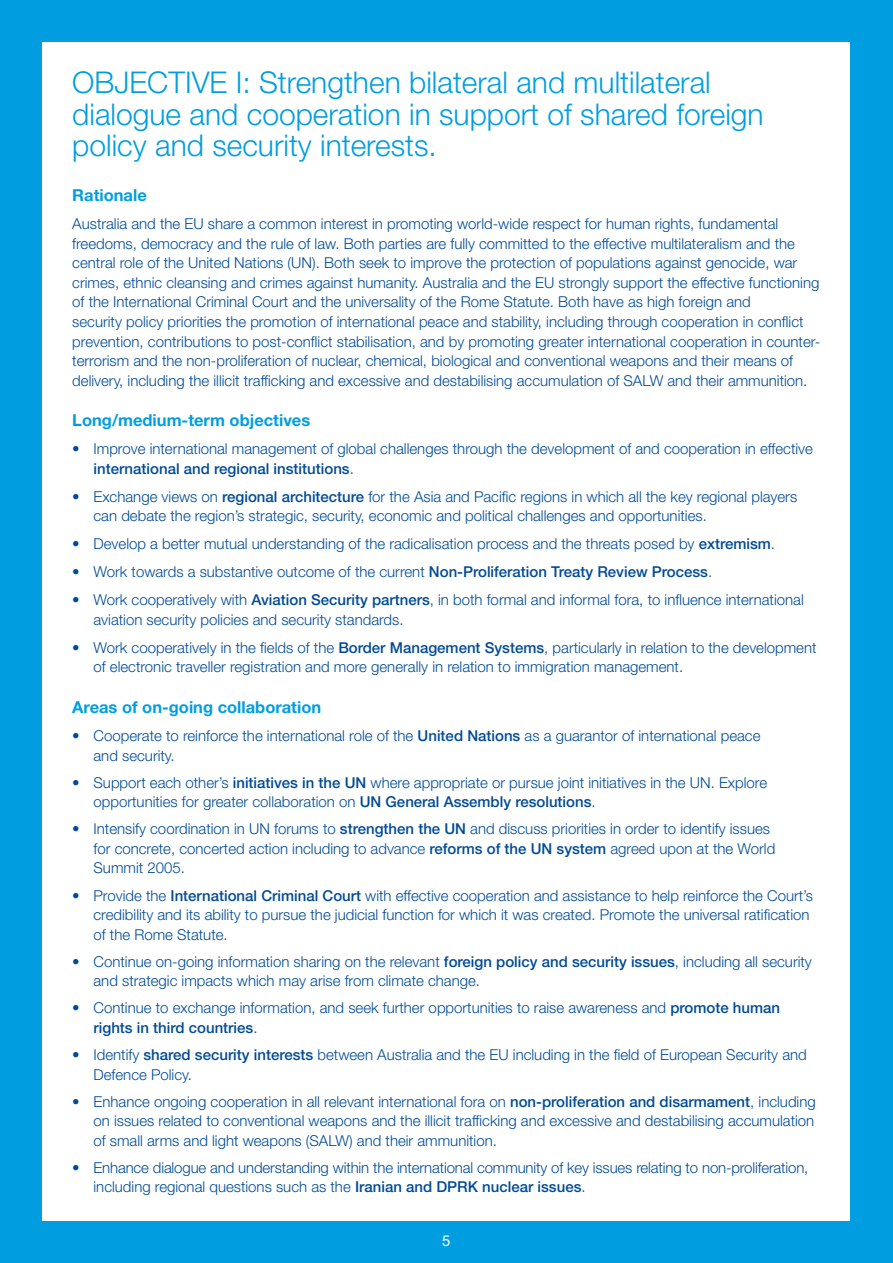
<style>
.page{position:relative;width:893px;height:1263px;background:#009ee0}
.page>*{position:absolute;margin:0;border:0;box-sizing:border-box;transform-origin:0 0}
.t1{font:300 30px/31.5px "Helvetica Neue LT Std";color:#009ee0}
.t2{font:700 16.5px "Helvetica Neue LT Std";color:#009ee0}
.t3{font:300 15px/19.5px "Helvetica Neue LT Std";color:#004b95}
.t4{font:15px "Helvetica Neue LT Std";color:#fff}
.s1{font-weight:500}
</style>
<div class="page">
<hr style="left:892px;top:0;width:1px;height:1263px;background:#004b95">
<div style="left:43px;top:42px;width:807px;height:1178px;background:#fff"></div>
<h1 class="t1" style="left:72px;top:66px;width:693px;text-indent:119px">ve i: Strengthen bilateral and multilateral dialogue and cooperation in support of shared foreign policy and security interests.</h1>
<p class="t2" style="left:72px;top:185px;width:76px">Rationale</p>
<p class="t3" style="left:72px;top:214px;width:749px">Australia and the EU share a common interest in promoting world-wide respect for human rights, fundamental freedoms, democracy and the rule of law. Both parties are fully committed to the effective multilateralism and the central role of the United Nations (UN). Both seek to improve the protection of populations against genocide, war crimes, ethnic cleansing and crimes against humanity. Australia and the EU strongly support the effective functioning of the International Criminal Court and the universality of the Rome Statute. Both have as high foreign and<br>security policy priorities the promotion of international peace and stability, including through cooperation in conflict prevention, contributions to post-conflict stabilisation, and by promoting greater international cooperation in counter&shy;terrorism and the non-proliferation of nuclear, chemical, biological and conventional weapons and their means of delivery, including the illicit trafficking and excessive and destabilising accumulation of SALW and their ammunition.</p>
<p class="t2" style="left:72px;top:410px;width:239px">Long/medium-term objectives</p>
<p class="t3" style="left:94px;top:439px;width:721px;text-indent:-21px">• Improve international management of global challenges through the development of and cooperation in effective <span class="s1">international and regional institutions</span>.</p>
<p class="t3" style="left:94px;top:486px;width:705px;text-indent:-21px">• Exchange views on <span class="s1">regional architecture</span> for the Asia and Pacific regions in which all the key regional players can debate the region’s strategic, security, economic and political challenges and opportunities.</p>
<p class="t3" style="left:72px;top:534px;width:704px">• Develop a better mutual understanding of the radicalisation process and the threats posed by <span class="s1">extremism</span>.</p>
<p class="t3" style="left:72px;top:562px;width:641px">• Work towards a substantive outcome of the current <span class="s1">Non-Proliferation Treaty Review Process</span>.</p>
<p class="t3" style="left:94px;top:590px;width:712px;text-indent:-21px">• Work cooperatively with <span class="s1">Aviation Security partners</span>, in both formal and informal fora, to influence international aviation security policies and security standards.</p>
<p class="t3" style="left:94px;top:637px;width:724px;text-indent:-21px">• Work cooperatively in the fields of the <span class="s1">Border Management Systems</span>, particularly in relation to the development of electronic traveller registration and more generally in relation to immigration management.</p>
<p class="t2" style="left:72px;top:697px;width:250px">Areas of on-going collaboration</p>
<p class="t3" style="left:94px;top:726px;width:668px;text-indent:-21px">• Cooperate to reinforce the international role of the <span class="s1">United Nations</span> as a guarantor of international peace and security.</p>
<p class="t3" style="left:94px;top:772px;width:675px;text-indent:-21px">• Support each other’s <span class="s1">initiatives in the UN</span> where appropriate or pursue joint initiatives in the UN. Explore opportunities for greater collaboration on <span class="s1">UN General Assembly resolutions</span>.</p>
<p class="t3" style="left:94px;top:819px;width:683px;text-indent:-21px">• Intensify coordination in UN forums to <span class="s1">strengthen the UN</span> and discuss priorities in order to identify issues for concrete, concerted action including to advance <span class="s1">reforms of the UN system</span> agreed upon at the World<br>Summit 2005.</p>
<p class="t3" style="left:94px;top:885px;width:721px;text-indent:-21px">• Provide the <span class="s1">International Criminal Court</span> with effective cooperation and assistance to help reinforce the Court’s credibility and its ability to pursue the judicial function for which it was created. Promote the universal ratification of the Rome Statute.</p>
<p class="t3" style="left:94px;top:951px;width:720px;text-indent:-21px">• Continue on-going information sharing on the relevant <span class="s1">foreign policy and security issues</span>, including all security and strategic impacts which may arise from climate change.</p>
<p class="t3" style="left:94px;top:998px;width:688px;text-indent:-21px">• Continue to exchange information, and seek further opportunities to raise awareness and <span class="s1">promote human rights in third countries</span>.</p>
<p class="t3" style="left:94px;top:1045px;width:715px;text-indent:-21px">• Identify <span class="s1">shared security interests</span> between Australia and the EU including in the field of European Security and<br>Defence Policy.</p>
<p class="t3" style="left:94px;top:1091px;width:724px;text-align:justify;text-indent:-21px">• Enhance ongoing cooperation in all relevant international fora on <span class="s1">non-proliferation and disarmament</span>, including on issues related to conventional weapons and the illicit trafficking and excessive and destabilising accumulation of small arms and light weapons (SALW) and their ammunition.</p>
<p class="t3" style="left:94px;top:1157px;width:716px;text-indent:-21px">• Enhance dialogue and understanding within the international community of key issues relating to non-proliferation, including regional questions such as the <span class="s1">Iranian and DPRK nuclear issues</span>.</p>
<p class="t4" style="left:442px;top:1231px;width:10px">5</p>
<h1 class="t1" style="left:72px;top:66px;width:18px">objecti</h1>
</div>
